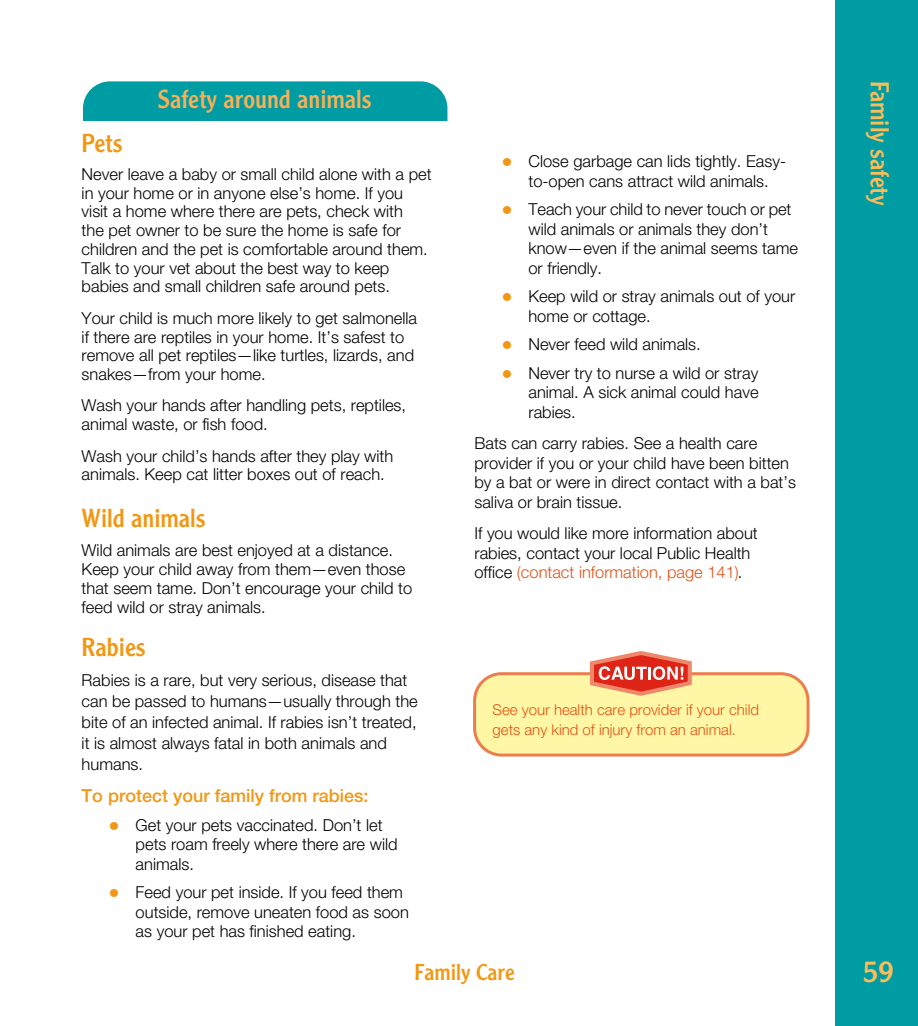
<style>
.page{position:relative;width:918px;height:1026px;background:#fff}
.page>*{position:absolute;margin:0;border:0;box-sizing:border-box;transform-origin:0 0}
.t1{font:30px "Clearface Gothic LT Std";color:#fabd59}
.t2{font:25.5px "Clearface Gothic LT Std";color:#f29713}
.t3{font:25.5px "Clearface Gothic LT Std";color:#f7b057}
.t4{font:25.5px "Clearface Gothic LT Std";color:#fabd59}
.t5{font:22.5px "Clearface Gothic LT Std";color:#f29713}
.t6{font:500 18px "Helvetica Neue LT Std";color:#f29713}
.t7{font:300 16.5px/19.5px "Helvetica Neue LT Std";color:#000}
.t8{font:300 15px/19.5px "Helvetica Neue LT Std";color:#e35216}
.s1{font-size:22.5px;color:#f29713}
.s2{color:#e35216}
.s3{font-style:italic}
</style>
<div class="page">
<div style="left:836px;top:0;width:82px;height:1026px;background:#009ca4"></div>
<div style="left:83px;top:81px;width:364px;height:74px;background:#009ca4;border-radius:27px"></div>
<div style="left:69px;top:122px;width:388px;height:36px;background:#fff"></div>
<div style="left:475px;top:674px;width:333px;height:81px;background:#fff7a5;border-radius:27px"></div>
<div style="left:473px;top:672px;width:337px;height:85px;border:3px solid #ec7d4c;border-radius:27px"></div>
<svg style="left:590px;top:651px;width:102px;height:45px"></svg>
<h2 class="t3" style="left:158px;top:83px;width:215px">Safety around animals</h2>
<h2 class="t2" style="left:82px;top:127px;width:42px">Pets</h2>
<p class="t7" style="left:82px;top:164px;width:351px;line-height:18.8px">Never leave a baby or small child alone with a pet in your home or in anyone else’s home. If you visit a home where there are pets, check with<br>the pet owner to be sure the home is safe for children and the pet is comfortable around them.<br>Talk to your vet about the best way to keep babies and small children safe around pets.</p>
<p class="t7" style="left:82px;top:308px;width:337px;line-height:18.8px">Your child is much more likely to get salmonella if there are reptiles in your home. It’s safest to remove all pet reptiles—like turtles, lizards, and snakes—from your home.</p>
<p class="t7" style="left:82px;top:396px;width:326px;line-height:18.8px">Wash your hands after handling pets, reptiles, animal waste, or fish food.</p>
<p class="t7" style="left:82px;top:446px;width:313px;line-height:18.8px">Wash your child’s hands after they play with animals. Keep cat litter boxes out of reach.</p>
<h2 class="t2" style="left:82px;top:502px;width:125px">Wild animals</h2>
<p class="t7" style="left:82px;top:541px;width:332px;line-height:18.8px">Wild animals are best enjoyed at a distance.<br>Keep your child away from them—even those that seem tame. Don’t encourage your child to feed wild or stray animals.</p>
<h2 class="t2" style="left:82px;top:631px;width:65px">Rabies</h2>
<p class="t7" style="left:82px;top:669px;width:338px;line-height:21px">Rabies is a rare, but very serious, disease that can be passed to humans—usually through the bite of an infected animal. If rabies isn’t treated, it is almost always fatal in both animals and humans.</p>
<p class="t6" style="left:82px;top:784px;width:288px">To protect your family from rabies:</p>
<p class="t7" style="left:136px;top:815px;width:263px;text-indent:-27px"><span class="s1">•</span> Get your pets vaccinated. Don’t let pets roam freely where there are wild animals.</p>
<p class="t7" style="left:136px;top:882px;width:275px;text-indent:-27px"><span class="s1">•</span> Feed your pet inside. If you feed them outside, remove uneaten food as soon as your pet has finished eating.</p>
<p class="t7" style="left:501px;top:151px;width:286px;text-align:center"><span class="s1">•</span> Close garbage can lids tightly. Easy&shy;to-open cans attract wild animals.</p>
<p class="t7" style="left:528px;top:199px;width:271px;text-indent:-27px"><span class="s1">•</span> Teach your child to never touch or pet wild animals or animals they don’t know—even if the animal seems tame or friendly.</p>
<p class="t7" style="left:528px;top:286px;width:268px;text-indent:-27px"><span class="s1">•</span> Keep wild or stray animals out of your home or cottage.</p>
<p class="t7" style="left:501px;top:334px;width:201px"><span class="s1">•</span> Never feed wild animals.</p>
<p class="t7" style="left:528px;top:363px;width:232px;text-align:justify;text-indent:-27px"><span class="s1">•</span> Never try to nurse a wild or stray animal. A sick animal could have rabies.</p>
<p class="t7" style="left:474px;top:433px;width:323px">Bats can carry rabies. See a health care provider if you or your child have been bitten by a bat or were in direct contact with a bat’s saliva or brain tissue.</p>
<p class="t7" style="left:474px;top:523px;width:285px">If you would like more information about rabies, contact your local Public Health office <span class="s2">(contact information, page 141)</span><span class="s3">.</span></p>
<p class="t8" style="left:493px;top:700px;width:268px">See your health care provider if your child gets any kind of injury from an animal.</p>
<h2 class="t4" style="left:896px;top:81px;width:126px;rotate:90deg">Family safety</h2>
<h3 class="t5" style="left:415px;top:957px;width:101px">Family Care</h3>
<h1 class="t1" style="left:863px;top:953px;width:33px">59</h1>
</div>
